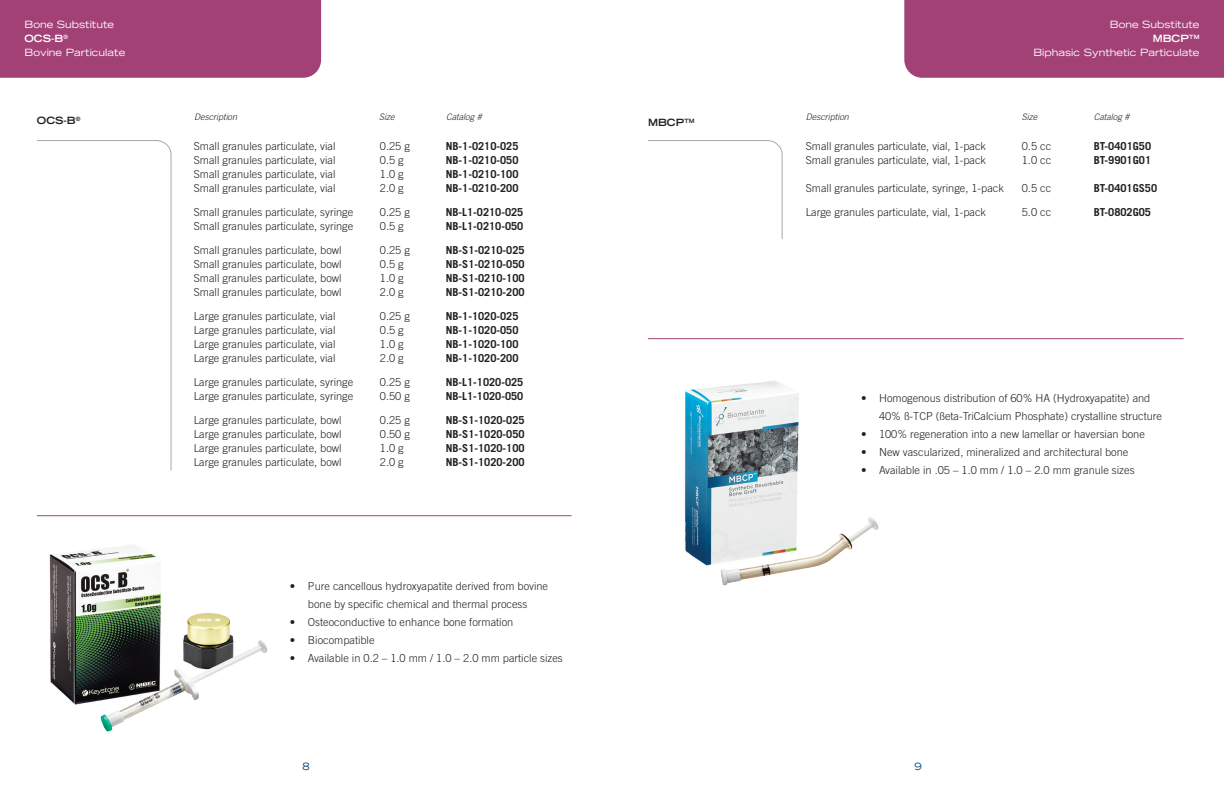
<style>
.page{position:relative;width:1224px;height:792px;background:#fff}
.page>*{position:absolute;margin:0;border:0;box-sizing:border-box;transform-origin:0 0}
.t1{font:300 11px/18px "Trade Gothic LT Std";color:#231f20}
.t2{font:700 11px "Trade Gothic LT Std";color:#231f20}
.t3{font:expanded 10px/14px "Trade Gothic LT Std";color:#fff;text-align:right}
.t4{font:700 expanded 10px "Trade Gothic LT Std";color:#231f20}
.t5{font:expanded 10px "Trade Gothic LT Std";color:#00467e}
.t6{font:italic 300 9px "Trade Gothic LT Std";color:#231f20}
.s1{font-weight:700}
</style>
<div class="page">
<div style="left:0;top:0;width:321px;height:78px;background:#a14176"></div>
<div style="left:904px;top:0;width:320px;height:78px;background:#a14176"></div>
<img style="left:49px;top:545px;width:112px;height:160px">
<img style="left:184px;top:613px;width:49px;height:23px">
<img style="left:96px;top:636px;width:171px;height:96px">
<img style="left:684px;top:380px;width:115px;height:186px">
<img style="left:711px;top:511px;width:168px;height:75px">
<hr style="left:37px;top:140px;width:120px;height:1px;background:#a8a9ad">
<svg style="left:157px;top:140px;width:15px;height:16px"></svg>
<hr style="left:171px;top:154px;width:1px;height:316px;background:#a8a9ad">
<hr style="left:648px;top:140px;width:120px;height:1px;background:#a8a9ad">
<svg style="left:768px;top:140px;width:15px;height:16px"></svg>
<hr style="left:782px;top:154px;width:1px;height:85px;background:#a8a9ad">
<hr style="left:37px;top:515px;width:535px;height:1px;background:#a14176">
<hr style="left:648px;top:338px;width:536px;height:1px;background:#a14176">
<p class="t3" style="left:24px;top:17px;width:102px;text-align:left">Bone Substitute<br><span class="s1">OCS-B</span><sup>®<br></sup>Bovine Particulate</p>
<p class="t3" style="left:1033px;top:17px;width:168px">Bone Substitute<br><span class="s1">MBCP</span><sup>TM<br></sup>Biphasic Synthetic Particulate</p>
<p class="t6" style="left:194px;top:111px;width:45px">Description</p>
<p class="t6" style="left:379px;top:111px;width:17px">Size</p>
<p class="t6" style="left:446px;top:111px;width:37px">Catalog #</p>
<p class="t6" style="left:806px;top:111px;width:45px">Description</p>
<p class="t6" style="left:1022px;top:111px;width:17px">Size</p>
<p class="t6" style="left:1094px;top:111px;width:37px">Catalog #</p>
<p class="t4" style="left:37px;top:114px;width:45px">OCS-B<sup>®</sup></p>
<p class="t4" style="left:648px;top:116px;width:48px">MBCP<sup>TM</sup></p>
<p class="t1" style="left:194px;top:137px;width:143px">Small granules particulate, vial</p>
<p class="t1" style="left:380px;top:137px;width:31px">0.25 g</p>
<p class="t2" style="left:446px;top:139px;width:74px">NB-1-0210-025</p>
<p class="t1" style="left:194px;top:151px;width:143px">Small granules particulate, vial</p>
<p class="t1" style="left:380px;top:151px;width:25px">0.5 g</p>
<p class="t2" style="left:446px;top:153px;width:74px">NB-1-0210-050</p>
<p class="t1" style="left:194px;top:165px;width:143px">Small granules particulate, vial</p>
<p class="t1" style="left:380px;top:165px;width:25px">1.0 g</p>
<p class="t2" style="left:446px;top:167px;width:74px">NB-1-0210-100</p>
<p class="t1" style="left:194px;top:179px;width:143px">Small granules particulate, vial</p>
<p class="t1" style="left:380px;top:179px;width:25px">2.0 g</p>
<p class="t2" style="left:446px;top:181px;width:74px">NB-1-0210-200</p>
<p class="t1" style="left:194px;top:203px;width:161px">Small granules particulate, syringe</p>
<p class="t1" style="left:380px;top:203px;width:31px">0.25 g</p>
<p class="t2" style="left:446px;top:205px;width:79px">NB-L1-0210-025</p>
<p class="t1" style="left:194px;top:217px;width:161px">Small granules particulate, syringe</p>
<p class="t1" style="left:380px;top:217px;width:25px">0.5 g</p>
<p class="t2" style="left:446px;top:219px;width:79px">NB-L1-0210-050</p>
<p class="t1" style="left:194px;top:241px;width:149px">Small granules particulate, bowl</p>
<p class="t1" style="left:380px;top:241px;width:31px">0.25 g</p>
<p class="t2" style="left:446px;top:243px;width:80px">NB-S1-0210-025</p>
<p class="t1" style="left:194px;top:255px;width:149px">Small granules particulate, bowl</p>
<p class="t1" style="left:380px;top:255px;width:25px">0.5 g</p>
<p class="t2" style="left:446px;top:257px;width:80px">NB-S1-0210-050</p>
<p class="t1" style="left:194px;top:269px;width:149px">Small granules particulate, bowl</p>
<p class="t1" style="left:380px;top:269px;width:25px">1.0 g</p>
<p class="t2" style="left:446px;top:271px;width:80px">NB-S1-0210-100</p>
<p class="t1" style="left:194px;top:283px;width:149px">Small granules particulate, bowl</p>
<p class="t1" style="left:380px;top:283px;width:25px">2.0 g</p>
<p class="t2" style="left:446px;top:285px;width:80px">NB-S1-0210-200</p>
<p class="t1" style="left:194px;top:307px;width:143px">Large granules particulate, vial</p>
<p class="t1" style="left:380px;top:307px;width:31px">0.25 g</p>
<p class="t2" style="left:446px;top:309px;width:74px">NB-1-1020-025</p>
<p class="t1" style="left:194px;top:321px;width:143px">Large granules particulate, vial</p>
<p class="t1" style="left:380px;top:321px;width:25px">0.5 g</p>
<p class="t2" style="left:446px;top:323px;width:74px">NB-1-1020-050</p>
<p class="t1" style="left:194px;top:335px;width:143px">Large granules particulate, vial</p>
<p class="t1" style="left:380px;top:335px;width:25px">1.0 g</p>
<p class="t2" style="left:446px;top:337px;width:74px">NB-1-1020-100</p>
<p class="t1" style="left:194px;top:349px;width:143px">Large granules particulate, vial</p>
<p class="t1" style="left:380px;top:349px;width:25px">2.0 g</p>
<p class="t2" style="left:446px;top:351px;width:74px">NB-1-1020-200</p>
<p class="t1" style="left:194px;top:373px;width:161px">Large granules particulate, syringe</p>
<p class="t1" style="left:380px;top:373px;width:31px">0.25 g</p>
<p class="t2" style="left:446px;top:375px;width:79px">NB-L1-1020-025</p>
<p class="t1" style="left:194px;top:387px;width:161px">Large granules particulate, syringe</p>
<p class="t1" style="left:380px;top:387px;width:31px">0.50 g</p>
<p class="t2" style="left:446px;top:389px;width:79px">NB-L1-1020-050</p>
<p class="t1" style="left:194px;top:411px;width:149px">Large granules particulate, bowl</p>
<p class="t1" style="left:380px;top:411px;width:31px">0.25 g</p>
<p class="t2" style="left:446px;top:413px;width:80px">NB-S1-1020-025</p>
<p class="t1" style="left:194px;top:425px;width:149px">Large granules particulate, bowl</p>
<p class="t1" style="left:380px;top:425px;width:31px">0.50 g</p>
<p class="t2" style="left:446px;top:427px;width:80px">NB-S1-1020-050</p>
<p class="t1" style="left:194px;top:439px;width:149px">Large granules particulate, bowl</p>
<p class="t1" style="left:380px;top:439px;width:25px">1.0 g</p>
<p class="t2" style="left:446px;top:441px;width:80px">NB-S1-1020-100</p>
<p class="t1" style="left:194px;top:453px;width:149px">Large granules particulate, bowl</p>
<p class="t1" style="left:380px;top:453px;width:25px">2.0 g</p>
<p class="t2" style="left:446px;top:455px;width:80px">NB-S1-1020-200</p>
<p class="t1" style="left:806px;top:137px;width:182px">Small granules particulate, vial, 1-pack</p>
<p class="t1" style="left:1022px;top:137px;width:31px">0.5 cc</p>
<p class="t2" style="left:1094px;top:139px;width:59px">BT-0401G50</p>
<p class="t1" style="left:806px;top:151px;width:182px">Small granules particulate, vial, 1-pack</p>
<p class="t1" style="left:1022px;top:151px;width:31px">1.0 cc</p>
<p class="t2" style="left:1094px;top:153px;width:59px">BT-9901G01</p>
<p class="t1" style="left:806px;top:179px;width:200px">Small granules particulate, syringe, 1-pack</p>
<p class="t1" style="left:1022px;top:179px;width:31px">0.5 cc</p>
<p class="t2" style="left:1094px;top:181px;width:65px">BT-0401GS50</p>
<p class="t1" style="left:806px;top:203px;width:182px">Large granules particulate, vial, 1-pack</p>
<p class="t1" style="left:1022px;top:203px;width:31px">5.0 cc</p>
<p class="t2" style="left:1094px;top:205px;width:59px">BT-0802G05</p>
<p class="t1" style="left:879px;top:389px;width:284px;text-indent:-18px">• Homogenous distribution of 60% HA (Hydroxyapatite) and<br>40% ß-TCP (ßeta-TriCalcium Phosphate) crystalline structure</p>
<p class="t1" style="left:861px;top:425px;width:285px">• 100% regeneration into a new lamellar or haversian bone</p>
<p class="t1" style="left:861px;top:443px;width:269px">• New vascularized, mineralized and architectural bone</p>
<p class="t1" style="left:861px;top:461px;width:275px">• Available in .05 – 1.0 mm / 1.0 – 2.0 mm granule sizes</p>
<p class="t1" style="left:290px;top:577px;width:260px;text-align:center">• Pure cancellous hydroxyapatite derived from bovine bone by specific chemical and thermal process</p>
<p class="t1" style="left:290px;top:613px;width:225px">• Osteoconductive to enhance bone formation</p>
<p class="t1" style="left:290px;top:631px;width:86px">• Biocompatible</p>
<p class="t1" style="left:290px;top:649px;width:274px">• Available in 0.2 – 1.0 mm / 1.0 – 2.0 mm particle sizes</p>
<p class="t5" style="left:302px;top:760px;width:9px">8</p>
<p class="t5" style="left:914px;top:760px;width:9px">9</p>
</div>
